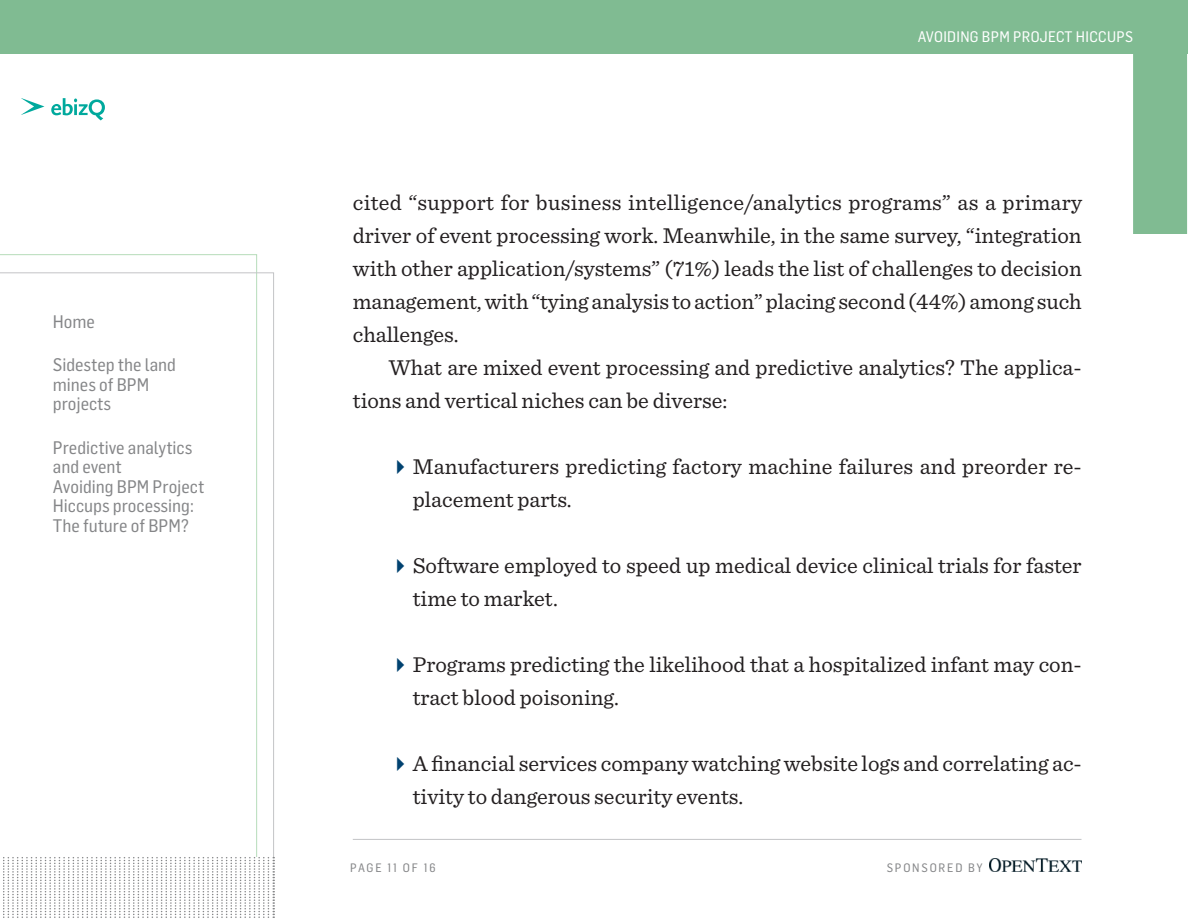
<style>
.page{position:relative;width:1188px;height:918px;background:#fff}
.page>*{position:absolute;margin:0;border:0;box-sizing:border-box;transform-origin:0 0}
.body_copy{font:22.5px/33px "Sentinel";color:#231f20}
.t1{font:17.85px/19.5px "Flama Semicondensed Basic";color:#858688}
.t2{font:15px "Flama Semicondensed Basic";letter-spacing:.02em;color:#fff}
.t3{font:12px "Flama Semicondensed Basic";letter-spacing:.15em;color:#858688}
</style>
<div class="page">
<svg style="left:0;top:272px;width:274px;height:585px"></svg>
<hr style="left:353px;top:839px;width:728px;height:1px;background:#c3c4c6">
<img style="left:990px;top:859px;width:92px;height:13px">
<div style="left:1133px;top:0;width:54px;height:234px;background:#80bb92"></div>
<div style="left:0;top:0;width:1188px;height:54px;background:#80bb92"></div>
<svg style="left:3px;top:857px;width:271px;height:61px"></svg>
<svg style="left:21px;top:98px;width:23px;height:17px"></svg>
<svg style="left:51px;top:98px;width:54px;height:22px"></svg>
<p class="t1" style="left:53px;top:311px;width:44px">Home</p>
<p class="t1" style="left:53px;top:354px;width:125px">Sidestep the land mines of BPM projects</p>
<p class="t1" style="left:53px;top:437px;width:153px">Predictive analytics and event<br>Avoiding BPM Project<br>Hiccups processing:<br>The future of BPM?</p>
<p class="t2" style="left:918px;top:27px;width:217px">AVOIDING BPM PROJECT HICCUPS</p>
<p class="body_copy" style="left:353px;top:185px;width:731px;text-align:justify">cited “support for business intelligence/analytics programs” as a primary driver of event processing work. Meanwhile, in the same survey, “integration with other application/systems” (71%) leads the list of challenges to decision management, with “tying analysis to action” placing second (44%) among such challenges.</p>
<p class="body_copy" style="left:353px;top:350px;width:731px;text-indent:36px">What are mixed event processing and predictive analytics? The applica&shy;tions and vertical niches can be diverse:</p>
<p class="body_copy" style="left:413px;top:449px;width:671px">Manufacturers predicting factory machine failures and preorder re&shy;placement parts.</p>
<p class="body_copy" style="left:413px;top:548px;width:670px">Software employed to speed up medical device clinical trials for faster time to market.</p>
<p class="body_copy" style="left:413px;top:647px;width:671px">Programs predicting the likelihood that a hospitalized infant may con&shy;tract blood poisoning.</p>
<p class="body_copy" style="left:413px;top:746px;width:671px">A financial services company watching website logs and correlating ac&shy;tivity to dangerous security events.</p>
<p class="t3" style="left:350px;top:860px;width:87px">PAGE 11 OF 16</p>
<p class="t3" style="left:887px;top:860px;width:98px">SPONSORED BY</p>
</div>
